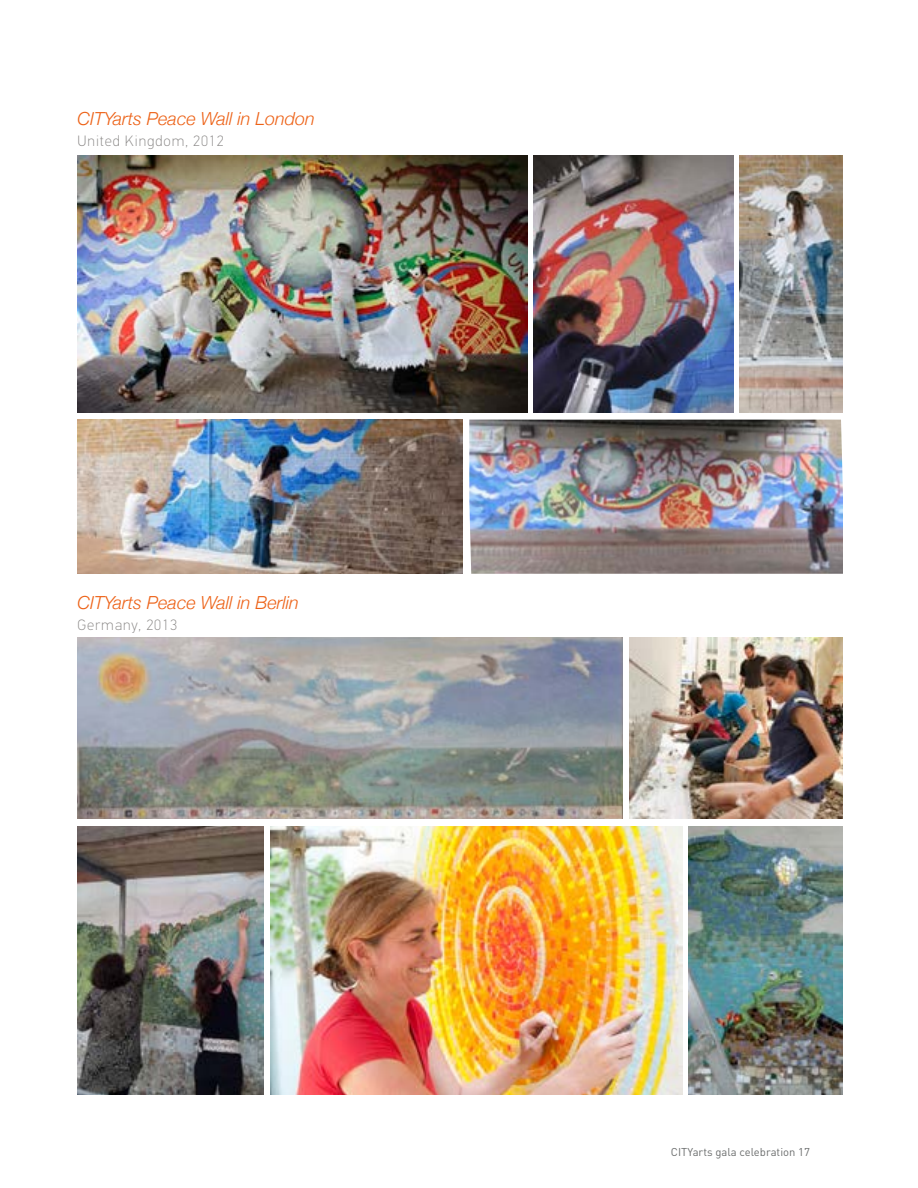
<style>
.page{position:relative;width:918px;height:1188px;background:#fff}
.page>*{position:absolute;margin:0;border:0;box-sizing:border-box;transform-origin:0 0}
.t1{font:italic 300 18px "Helvetica Neue";color:#ed6217}
.t2{font:100 15px "PF Din Text Universal";letter-spacing:.06em;color:#888685}
.t3{font:11.25px "DIN Pro";color:#6b6d6d}
</style>
<div class="page">
<img style="left:270px;top:826px;width:412px;height:269px">
<img style="left:78px;top:826px;width:185px;height:269px">
<img style="left:630px;top:637px;width:213px;height:182px">
<img style="left:78px;top:156px;width:450px;height:257px">
<img style="left:78px;top:420px;width:385px;height:154px">
<img style="left:739px;top:156px;width:104px;height:257px">
<img style="left:534px;top:156px;width:199px;height:257px">
<img style="left:469px;top:420px;width:374px;height:154px">
<img style="left:78px;top:637px;width:544px;height:182px">
<img style="left:689px;top:826px;width:154px;height:269px">
<p class="t1" style="left:78px;top:104px;width:239px">CITYarts Peace Wall in London</p>
<p class="t2" style="left:78px;top:132px;width:148px">United Kingdom, 2012</p>
<p class="t1" style="left:78px;top:588px;width:223px">CITYarts Peace Wall in Berlin</p>
<p class="t2" style="left:78px;top:616px;width:101px">Germany, 2013</p>
<p class="t3" style="left:671px;top:1143px;width:141px">CITYarts gala celebration 17</p>
</div>
